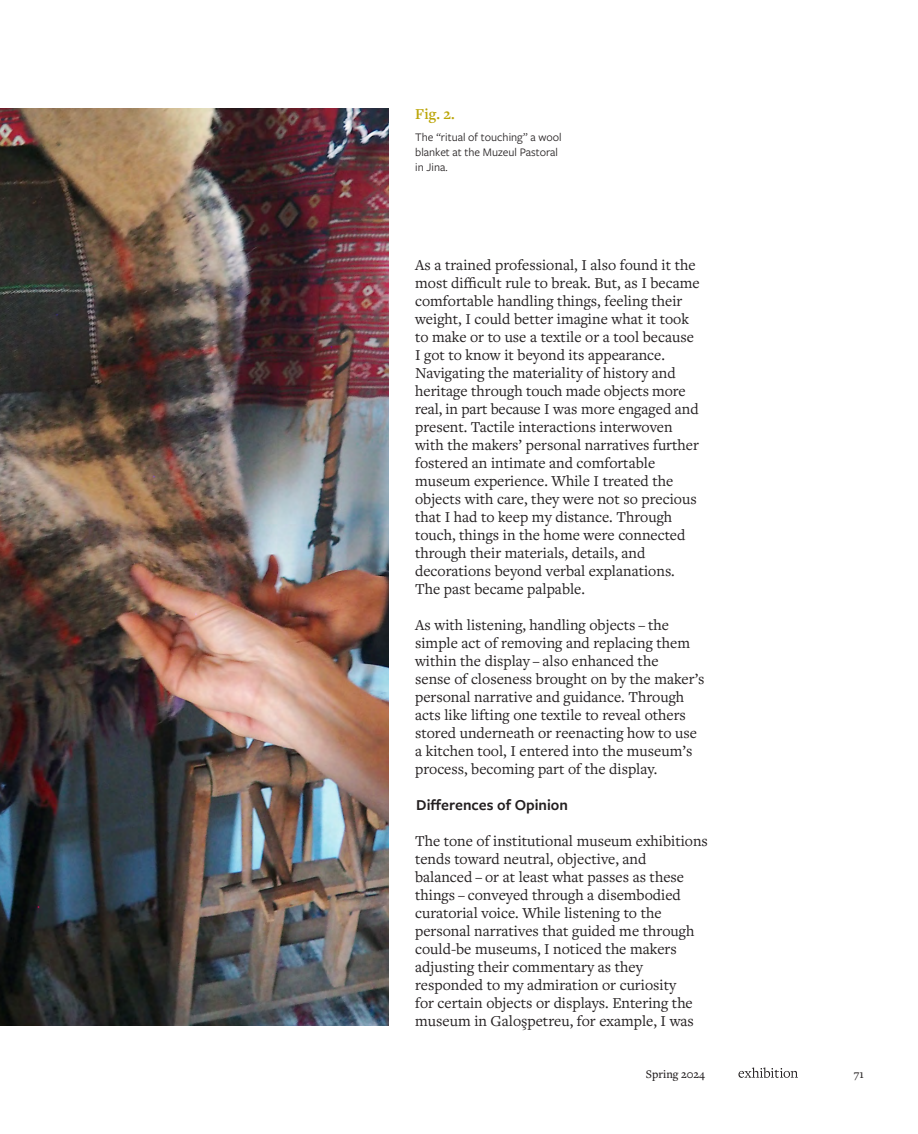
<style>
.page{position:relative;width:918px;height:1134px;background:#fff}
.page>*{position:absolute;margin:0;border:0;box-sizing:border-box;transform-origin:0 0}
.t1{font:15.75px/18px "Freight Text Pro";color:#231f20}
.t2{font:600 15.75px "Freight Sans Pro";color:#231f20}
.t3{font:600 15.75px "Freight Text Pro";color:#bba507}
.t4{font:12px/15px "Freight Sans Pro";color:#231f20}
.t5{font:500 12px "Freight Text Pro";color:#231f20}
</style>
<div class="page">
<svg style="left:738px;top:1067px;width:60px;height:11px"></svg>
<img style="left:2px;top:108px;width:386px;height:918px">
<p class="t3" style="left:415px;top:103px;width:41px">Fig. 2.</p>
<p class="t4" style="left:415px;top:129px;width:148px">The “ritual of touching” a wool blanket at the Muzeul Pastoral in Jina.</p>
<p class="t1" style="left:415px;top:255px;width:286px">As a trained professional, I also found it the most difficult rule to break. But, as I became comfortable handling things, feeling their weight, I could better imagine what it took to make or to use a textile or a tool because I got to know it beyond its appearance.<br>Navigating the materiality of history and heritage through touch made objects more real, in part because I was more engaged and present. Tactile interactions interwoven with the makers’ personal narratives further fostered an intimate and comfortable museum experience. While I treated the objects with care, they were not so precious that I had to keep my distance. Through touch, things in the home were connected through their materials, details, and decorations beyond verbal explanations.<br>The past became palpable.</p>
<p class="t1" style="left:415px;top:615px;width:291px">As with listening, handling objects – the simple act of removing and replacing them within the display – also enhanced the<br>sense of closeness brought on by the maker’s personal narrative and guidance. Through acts like lifting one textile to reveal others stored underneath or reenacting how to use a kitchen tool, I entered into the museum’s process, becoming part of the display.</p>
<p class="t2" style="left:416px;top:794px;width:153px">Differences of Opinion</p>
<p class="t1" style="left:415px;top:831px;width:294px">The tone of institutional museum exhibitions tends toward neutral, objective, and<br>balanced – or at least what passes as these things – conveyed through a disembodied curatorial voice. While listening to the personal narratives that guided me through could-be museums, I noticed the makers adjusting their commentary as they responded to my admiration or curiosity<br>for certain objects or displays. Entering the museum in Galoşpetreu, for example, I was</p>
<p class="t5" style="left:646px;top:1066px;width:61px">Spring 2024</p>
<p class="t5" style="left:854px;top:1066px;width:12px">71</p>
</div>
